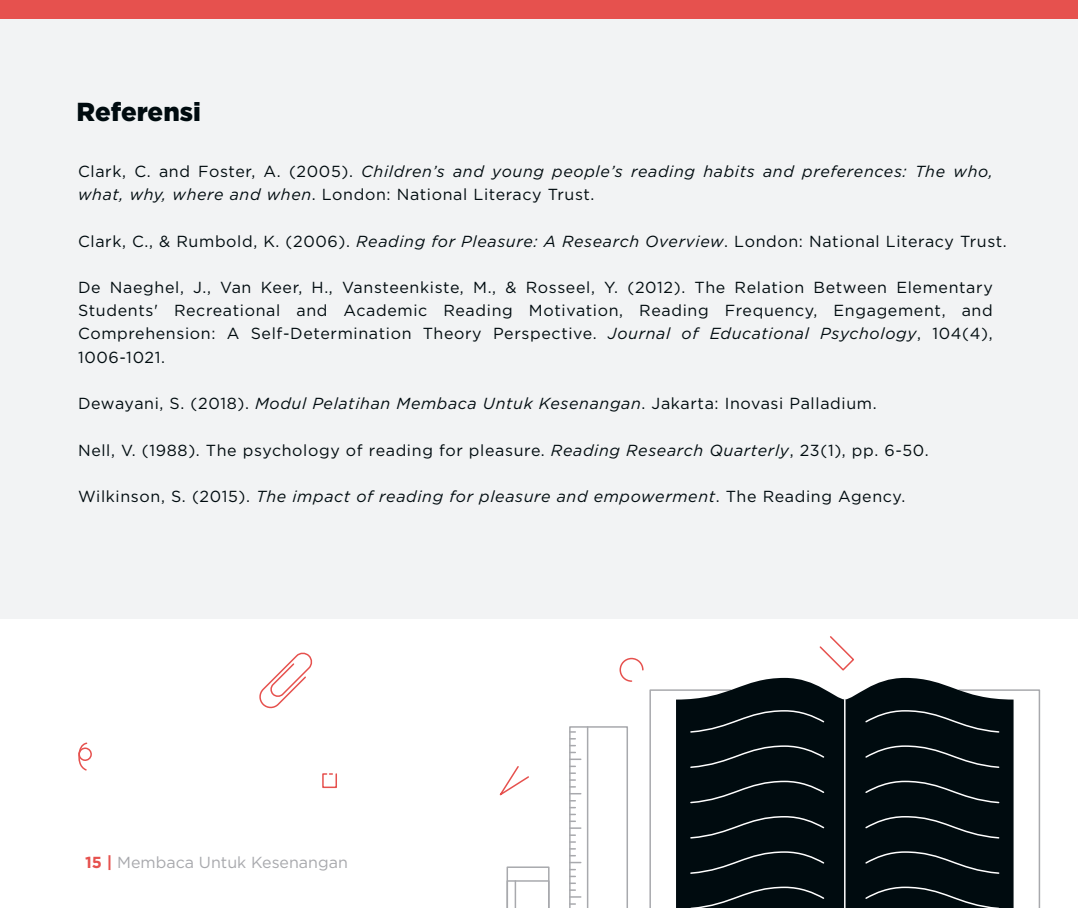
<style>
.page{position:relative;width:1078px;height:908px;background:#fff}
.page>*{position:absolute;margin:0;border:0;box-sizing:border-box;transform-origin:0 0}
.t1{font:900 26px "Gotham";color:#000b0f}
.t2{font:16px/23.2px "Gotham";letter-spacing:.04em;color:#000b0f;text-align:justify}
.t3{font:italic 16px/23.2px "Gotham";letter-spacing:.04em;color:#000b0f}
.t4{font:16px "Gotham";color:#a8a9ad}
.s1{font-style:normal}
.s2{font-style:italic}
.s3{font-weight:700;color:#e6514e}
</style>
<div class="page">
<div style="left:0;top:0;width:1077px;height:618px;background:#f2f3f4"></div>
<div style="left:0;top:0;width:1077px;height:19px;background:#e6514e"></div>
<svg style="left:259px;top:652px;width:54px;height:56px"></svg>
<svg style="left:819px;top:636px;width:35px;height:35px"></svg>
<svg style="left:499px;top:766px;width:30px;height:30px"></svg>
<div style="left:78px;top:746px;width:14px;height:15px;border:2px solid #e6514e;border-radius:50%"></div>
<svg style="left:78px;top:742px;width:10px;height:29px"></svg>
<svg style="left:569px;top:726px;width:59px;height:181px"></svg>
<hr style="left:586px;top:726px;width:2px;height:181px;background:#a8a9ad">
<svg style="left:506px;top:866px;width:43px;height:41px"></svg>
<hr style="left:514px;top:880px;width:2px;height:27px;background:#a8a9ad">
<svg style="left:649px;top:689px;width:27px;height:218px"></svg>
<svg style="left:1013px;top:689px;width:27px;height:218px"></svg>
<svg style="left:676px;top:677px;width:337px;height:230px;background:#151f23"></svg>
<hr style="left:843px;top:699px;width:2px;height:208px;background:#fff">
<svg style="left:619px;top:657px;width:25px;height:25px"></svg>
<svg style="left:322px;top:773px;width:15px;height:15px"></svg>
<h1 class="t1" style="left:76px;top:93px;width:126px">Referensi</h1>
<p class="t3" style="left:78px;top:159px;width:916px"><span class="s1">Clark, C. and Foster, A. (2005).</span> Children’s and young people’s reading habits and preferences: The who, what, why, where and when<span class="s1">. London: National Literacy Trust.</span></p>
<p class="t2" style="left:78px;top:229px;width:930px">Clark, C., &amp; Rumbold, K. (2006). <span class="s2">Reading for Pleasure: A Research Overview</span>. London: National Literacy Trust.</p>
<p class="t2" style="left:78px;top:275px;width:916px">De Naeghel, J., Van Keer, H., Vansteenkiste, M., &amp; Rosseel, Y. (2012). The Relation Between Elementary Students' Recreational and Academic Reading Motivation, Reading Frequency, Engagement, and Comprehension: A Self-Determination Theory Perspective. <span class="s2">Journal of Educational Psychology</span>, 104(4), 1006-1021.</p>
<p class="t2" style="left:78px;top:391px;width:799px">Dewayani, S. (2018). <span class="s2">Modul Pelatihan Membaca Untuk Kesenangan</span>. Jakarta: Inovasi Palladium.</p>
<p class="t2" style="left:78px;top:437px;width:851px">Nell, V. (1988). The psychology of reading for pleasure. <span class="s2">Reading Research Quarterly</span>, 23(1), pp. 6-50.</p>
<p class="t3" style="left:78px;top:484px;width:828px"><span class="s1">Wilkinson, S. (2015).</span> The impact of reading for pleasure and empowerment<span class="s1">. The Reading Agency.</span></p>
<p class="t4" style="left:85px;top:851px;width:264px"><span class="s3">15 |</span> Membaca Untuk Kesenangan</p>
</div>
